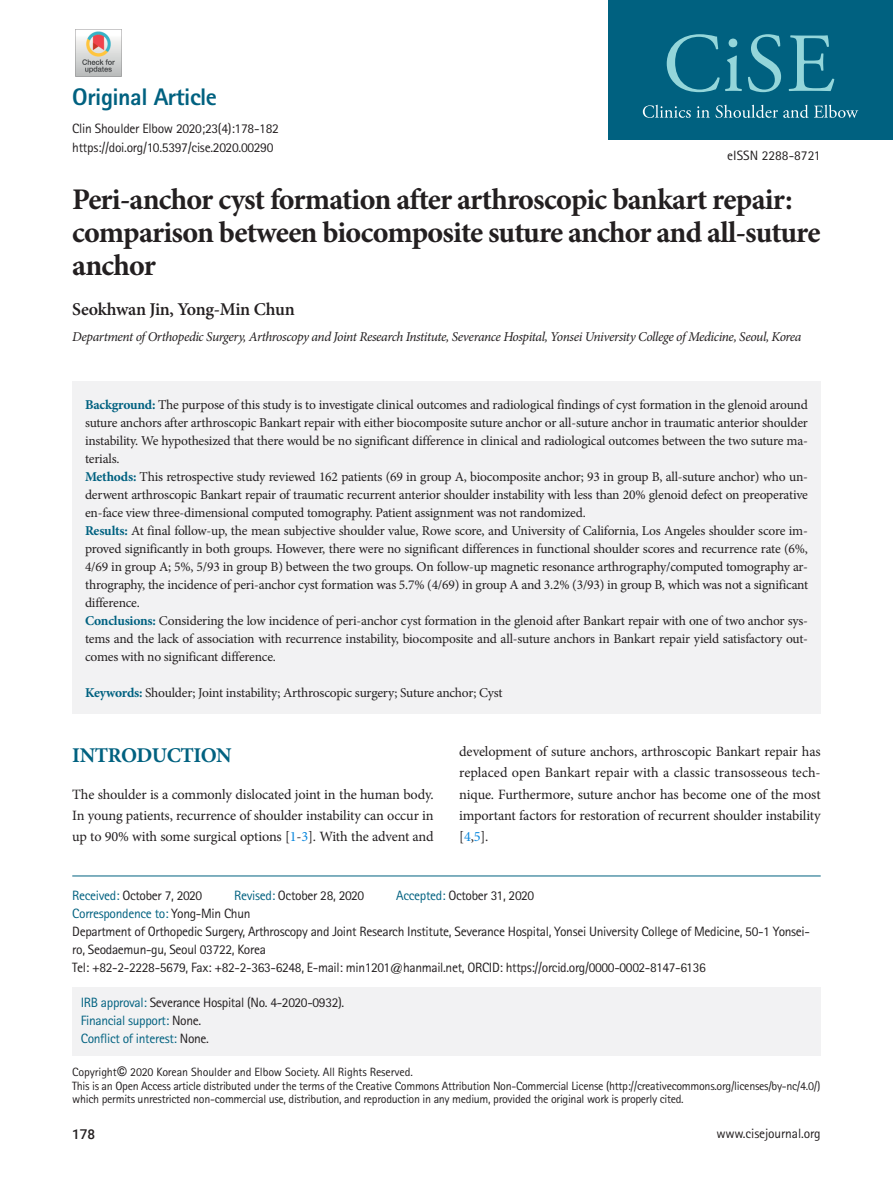
<style>
.page{position:relative;width:893px;height:1191px;background:#fff}
.page>*{position:absolute;margin:0;border:0;box-sizing:border-box;transform-origin:0 0}
.article-title{font:700 30px/33px "Minion Pro";letter-spacing:-.03em;color:#231f20}
.subject{font:800 24px "Rotis Sans Serif Std";letter-spacing:-.02em;color:#006180}
.body-title{font:700 21px "Minion Pro";letter-spacing:-.02em;color:#006180}
.contrib-group{font:600 18px "Minion Pro";letter-spacing:-.02em;color:#231f20}
.body{font:14.25px/21.3px "Minion Pro";letter-spacing:-.015em;color:#231f20;text-align:justify}
.abstract{font:13.5px/18px "Minion Pro";letter-spacing:-.015em;color:#231f20;text-align:justify}
.date-published{font:13.5px/17.5px "Rotis Sans Serif Std";letter-spacing:-.025em;color:#231f20}
.aff{font:italic 13.5px "Minion Pro";letter-spacing:-.035em;color:#231f20}
.date-published-2{font:13.5px "Rotis Sans Serif Std";letter-spacing:-.025em;color:#006180}
.doi{font:13.5px "Rotis Sans Serif Std";letter-spacing:-.02em;color:#231f20}
.date-published-3{font:13.5px "Rotis Sans Serif Std";color:#231f20}
.t1{font:500 13.5px "Roboto";color:#231f20}
.t2{font:12px/13.5px "Rotis Sans Serif Std";letter-spacing:-.025em;color:#231f20}
.s1{font-weight:700;color:#006180}
.s2{color:#0b88de}
.s3{color:#006180}
.s4{color:#231f20}
.s5{font-family:"Roboto";font-weight:500;font-size:13.5px}
</style>
<div class="page">
<div style="left:72px;top:381px;width:749px;height:332px;background:#f2f2f3"></div>
<div style="left:72px;top:987px;width:749px;height:69px;background:#f2f2f3"></div>
<hr style="left:72px;top:875px;width:749px;height:1px;background:#006180">
<div style="left:608px;top:0;width:285px;height:139px;background:#006180"></div>
<svg style="left:667px;top:34px;width:75px;height:58px"></svg>
<svg style="left:748px;top:34px;width:33px;height:58px"></svg>
<svg style="left:788px;top:35px;width:46px;height:56px"></svg>
<svg style="left:643px;top:105px;width:215px;height:13px"></svg>
<img style="left:75px;top:29px;width:47px;height:47px">
<p class="subject" style="left:72px;top:82px;width:146px">Original Article</p>
<p class="doi" style="left:72px;top:121px;width:208px">Clin Shoulder Elbow 2020;23(4):178-182</p>
<p class="doi" style="left:72px;top:139px;width:203px">https://doi.org/10.5397/cise.2020.00290</p>
<p class="article-title" style="left:72px;top:182px;width:750px">Peri-anchor cyst formation after arthroscopic bankart repair: comparison between biocomposite suture anchor and all-suture anchor</p>
<p class="contrib-group" style="left:72px;top:296px;width:224px">Seokhwan Jin, Yong-Min Chun</p>
<p class="aff" style="left:72px;top:327px;width:731px">Department of Orthopedic Surgery, Arthroscopy and Joint Research Institute, Severance Hospital, Yonsei University College of Medicine, Seoul, Korea</p>
<p class="date-published-3" style="left:727px;top:147px;width:95px">eISSN 2288-8721</p>
<p class="abstract" style="left:85px;top:396px;width:724px"><span class="s1">Background:</span> The purpose of this study is to investigate clinical outcomes and radiological findings of cyst formation in the glenoid around suture anchors after arthroscopic Bankart repair with either biocomposite suture anchor or all-suture anchor in traumatic anterior shoulder instability. We hypothesized that there would be no significant difference in clinical and radiological outcomes between the two suture ma&shy;terials.</p>
<p class="abstract" style="left:85px;top:468px;width:724px"><span class="s1">Methods:</span> This retrospective study reviewed 162 patients (69 in group A, biocomposite anchor; 93 in group B, all-suture anchor) who un&shy;derwent arthroscopic Bankart repair of traumatic recurrent anterior shoulder instability with less than 20% glenoid defect on preoperative en-face view three-dimensional computed tomography. Patient assignment was not randomized.</p>
<p class="abstract" style="left:85px;top:522px;width:725px"><span class="s1">Results:</span> At final follow-up, the mean subjective shoulder value, Rowe score, and University of California, Los Angeles shoulder score im&shy;proved significantly in both groups. However, there were no significant differences in functional shoulder scores and recurrence rate (6%, 4/69 in group A; 5%, 5/93 in group B) between the two groups. On follow-up magnetic resonance arthrography/computed tomography ar&shy;thrography, the incidence of peri-anchor cyst formation was 5.7% (4/69) in group A and 3.2% (3/93) in group B, which was not a significant difference.</p>
<p class="abstract" style="left:85px;top:612px;width:724px"><span class="s1">Conclusions:</span> Considering the low incidence of peri-anchor cyst formation in the glenoid after Bankart repair with one of two anchor sys&shy;tems and the lack of association with recurrence instability, biocomposite and all-suture anchors in Bankart repair yield satisfactory out&shy;comes with no significant difference.</p>
<p class="abstract" style="left:85px;top:684px;width:419px"><span class="s1">Keywords:</span> Shoulder; Joint instability; Arthroscopic surgery; Suture anchor; Cyst</p>
<p class="body-title" style="left:72px;top:740px;width:161px">INTRODUCTION</p>
<p class="body" style="left:72px;top:783px;width:363px">The shoulder is a commonly dislocated joint in the human body.<br>In young patients, recurrence of shoulder instability can occur in up to 90% with some surgical options [<span class="s2">1</span>-<span class="s2">3</span>]. With the advent and</p>
<p class="body" style="left:459px;top:741px;width:363px">development of suture anchors, arthroscopic Bankart repair has replaced open Bankart repair with a classic transosseous tech&shy;nique. Furthermore, suture anchor has become one of the most important factors for restoration of recurrent shoulder instability [<span class="s2">4</span>,<span class="s2">5</span>].</p>
<p class="date-published" style="left:72px;top:886px;width:132px"><span class="s3">Received:</span> October 7, 2020</p>
<p class="date-published" style="left:234px;top:886px;width:132px"><span class="s3">Revised:</span> October 28, 2020</p>
<p class="date-published" style="left:396px;top:886px;width:140px"><span class="s3">Accepted:</span> October 31, 2020</p>
<p class="date-published-2" style="left:72px;top:905px;width:180px">Correspondence to: <span class="s4">Yong-Min Chun</span></p>
<p class="date-published" style="left:72px;top:922px;width:739px">Department of Orthopedic Surgery, Arthroscopy and Joint Research Institute, Severance Hospital, Yonsei University College of Medicine, 50-1 Yonsei&shy;ro, Seodaemun-gu, Seoul 03722, Korea</p>
<p class="date-published" style="left:72px;top:958px;width:635px">Tel: +82-2-2228-5679, Fax: +82-2-363-6248, E-mail: min1201@hanmail.net, ORCID: https://orcid.org/0000-0002-8147-6136</p>
<p class="date-published" style="left:81px;top:993px;width:265px"><span class="s3">IRB approval:</span> Severance Hospital (No. 4-2020-0932).</p>
<p class="date-published-2" style="left:81px;top:1012px;width:122px">Financial support: <span class="s4">None.</span></p>
<p class="date-published-2" style="left:81px;top:1030px;width:130px">Conflict of interest: <span class="s4">None.</span></p>
<p class="t2" style="left:72px;top:1065px;width:750px">Copyright<span class="s5">©</span> 2020 Korean Shoulder and Elbow Society. All Rights Reserved.<br>This is an Open Access article distributed under the terms of the Creative Commons Attribution Non-Commercial License (http://creativecommons.org/licenses/by-nc/4.0/) which permits unrestricted non-commercial use, distribution, and reproduction in any medium, provided the original work is properly cited.</p>
<p class="t1" style="left:72px;top:1124px;width:25px">178</p>
<p class="date-published" style="left:716px;top:1125px;width:106px">www.cisejournal.org</p>
</div>
